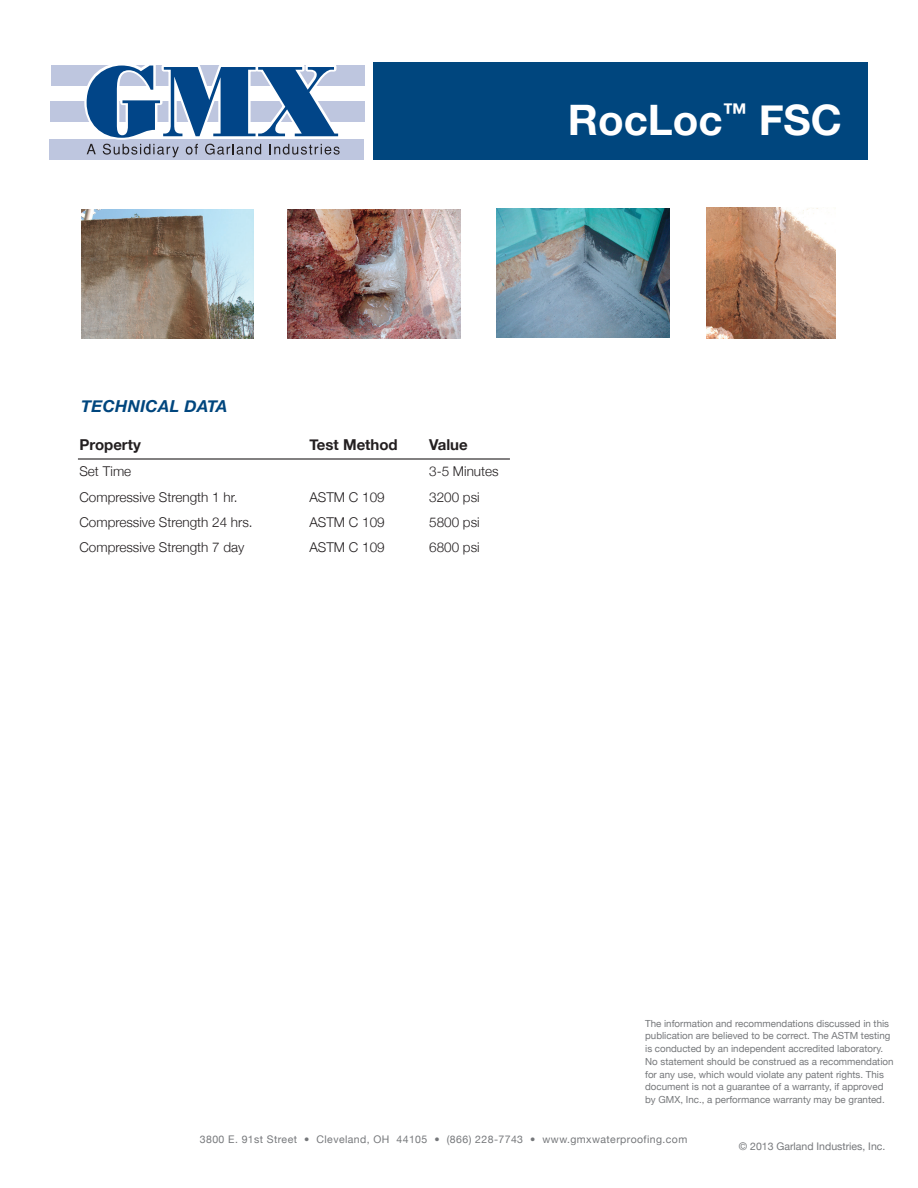
<style>
.page{position:relative;width:918px;height:1188px;background:#fff}
.page>*{position:absolute;margin:0;border:0;box-sizing:border-box;transform-origin:0 0}
.t1{font:700 42px "Helvetica Neue";color:#fff}
.t2{font:italic 700 16.5px "Helvetica Neue";letter-spacing:.02em;color:#00467e}
.t3{font:700 15px "Helvetica Neue";color:#231f20}
.t4{font:300 13.5px "Helvetica Neue";color:#231f20}
.t5{font:10.5px "Helvetica Neue";letter-spacing:.04em;color:#76787b}
.t6{font:10.5px "Helvetica Neue";color:#76787b}
.t7{font:9.75px "Helvetica Neue";color:#76787b}
</style>
<div class="page">
<div style="left:50px;top:139px;width:314px;height:21px;background:#bec6df"></div>
<div style="left:50px;top:101px;width:314px;height:20px;background:#bec6df"></div>
<div style="left:51px;top:65px;width:313px;height:20px;background:#bec6df"></div>
<svg style="left:82px;top:65px;width:261px;height:92px"></svg>
<div style="left:374px;top:63px;width:494px;height:97px;background:#00467e"></div>
<img style="left:706px;top:207px;width:130px;height:132px">
<img style="left:497px;top:208px;width:173px;height:129px">
<img style="left:287px;top:209px;width:173px;height:129px">
<img style="left:81px;top:209px;width:173px;height:129px">
<hr style="left:78px;top:458px;width:432px;height:2px;background:#231f20">
<p class="t1" style="left:568px;top:94px;width:276px">RocLoc<sup>™</sup> FSC</p>
<p class="t2" style="left:81px;top:396px;width:148px">TECHNICAL DATA</p>
<p class="t3" style="left:79px;top:436px;width:63px">Property</p>
<p class="t3" style="left:309px;top:436px;width:90px">Test Method</p>
<p class="t3" style="left:429px;top:436px;width:40px">Value</p>
<p class="t4" style="left:79px;top:462px;width:53px">Set Time</p>
<p class="t4" style="left:429px;top:462px;width:71px">3-5 Minutes</p>
<p class="t4" style="left:79px;top:489px;width:160px">Compressive Strength 1 hr.</p>
<p class="t4" style="left:309px;top:489px;width:77px">ASTM C 109</p>
<p class="t4" style="left:429px;top:489px;width:52px">3200 psi</p>
<p class="t4" style="left:79px;top:514px;width:175px">Compressive Strength 24 hrs.</p>
<p class="t4" style="left:309px;top:514px;width:77px">ASTM C 109</p>
<p class="t4" style="left:429px;top:514px;width:52px">5800 psi</p>
<p class="t4" style="left:79px;top:539px;width:167px">Compressive Strength 7 day</p>
<p class="t4" style="left:309px;top:539px;width:77px">ASTM C 109</p>
<p class="t4" style="left:429px;top:539px;width:52px">6800 psi</p>
<p class="t7" style="left:645px;top:1017px;width:246px">The information and recommendations discussed in this</p>
<p class="t7" style="left:645px;top:1030px;width:247px">publication are believed to be correct. The ASTM testing</p>
<p class="t7" style="left:645px;top:1043px;width:240px">is conducted by an independent accredited laboratory.</p>
<p class="t7" style="left:645px;top:1056px;width:250px">No statement should be construed as a recommendation</p>
<p class="t7" style="left:645px;top:1068px;width:240px">for any use, which would violate any patent rights. This</p>
<p class="t7" style="left:645px;top:1081px;width:240px">document is not a guarantee of a warranty, if approved</p>
<p class="t7" style="left:645px;top:1094px;width:241px">by GMX, Inc., a performance warranty may be granted.</p>
<p class="t5" style="left:200px;top:1133px;width:489px">3800 E. 91st Street • Cleveland, OH 44105 • (866) 228-7743 • www.gmxwaterproofing.com</p>
<p class="t6" style="left:739px;top:1140px;width:148px">© 2013 Garland Industries, Inc.</p>
</div>
